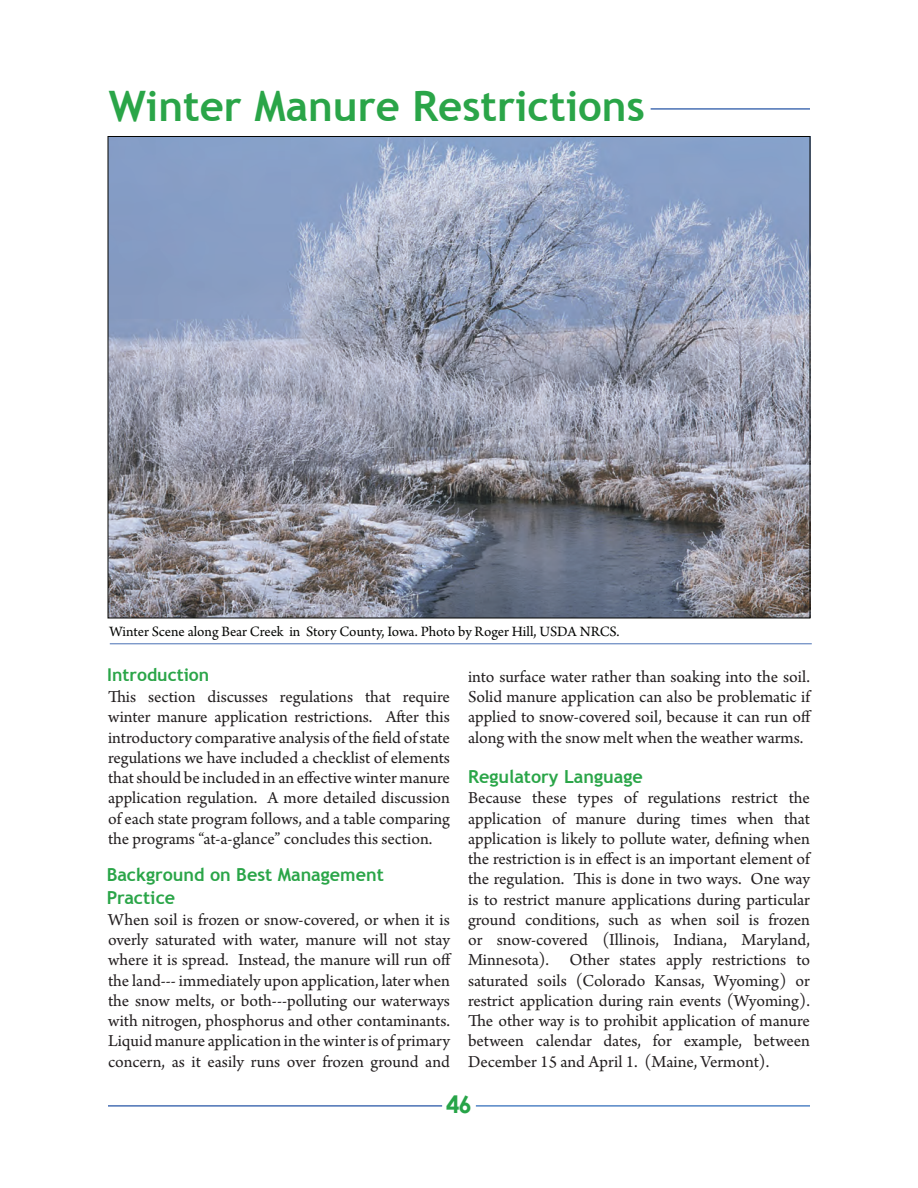
<style>
.page{position:relative;width:918px;height:1188px;background:#fff}
.page>*{position:absolute;margin:0;border:0;box-sizing:border-box;transform-origin:0 0}
.t1{font:700 42px "Trebuchet MS";color:#2aa548}
.t2{font:700 24px "Century Gothic";color:#27a448}
.t3{font:700 18px/23px "Trebuchet MS";color:#2aa548}
.t4{font:17.7px/20.2px "Arno Pro";color:#231f20;text-align:justify}
.t5{font:700 17.7px "Trebuchet MS";color:#2aa548}
.t6{font:15px "Arno Pro";letter-spacing:-.005em;color:#040503}
</style>
<div class="page">
<hr style="left:108px;top:1105px;width:334px;height:2px;background:#4970b4">
<hr style="left:476px;top:1105px;width:334px;height:2px;background:#5385c5">
<hr style="left:651px;top:108px;width:159px;height:2px;background:#4970b4">
<img style="left:110px;top:138px;width:698px;height:478px">
<hr style="left:110px;top:643px;width:702px;height:1px;background:#4970b4">
<h1 class="t1" style="left:109px;top:80px;width:538px">Winter Manure Restrictions</h1>
<p class="t6" style="left:110px;top:623px;width:512px">Winter Scene along Bear Creek in Story County, Iowa. Photo by Roger Hill, USDA NRCS.</p>
<p class="t5" style="left:107px;top:663px;width:104px">Introduction</p>
<p class="t4" style="left:108px;top:687px;width:344px">This section discusses regulations that require winter manure application restrictions. After this introductory comparative analysis of the field of state regulations we have included a checklist of elements that should be included in an effective winter manure application regulation. A more detailed discussion of each state program follows, and a table comparing the programs “at-a-glance” concludes this section.</p>
<p class="t3" style="left:107px;top:863px;width:279px">Background on Best Management<br>Practice</p>
<p class="t4" style="left:108px;top:910px;width:345px">When soil is frozen or snow-covered, or when it is overly saturated with water, manure will not stay where it is spread. Instead, the manure will run off the land--- immediately upon application, later when the snow melts, or both---polluting our waterways with nitrogen, phosphorus and other contaminants.<br>Liquid manure application in the winter is of primary concern, as it easily runs over frozen ground and</p>
<p class="t4" style="left:468px;top:667px;width:345px">into surface water rather than soaking into the soil.<br>Solid manure application can also be problematic if applied to snow-covered soil, because it can run off along with the snow melt when the weather warms.</p>
<p class="t3" style="left:468px;top:765px;width:176px">Regulatory Language</p>
<p class="t4" style="left:468px;top:789px;width:344px">Because these types of regulations restrict the application of manure during times when that application is likely to pollute water, defining when the restriction is in effect is an important element of the regulation. This is done in two ways. One way is to restrict manure applications during particular ground conditions, such as when soil is frozen or snow-covered (Illinois, Indiana, Maryland, Minnesota). Other states apply restrictions to saturated soils (Colorado Kansas, Wyoming) or restrict application during rain events (Wyoming).<br>The other way is to prohibit application of manure between calendar dates, for example, between December 15 and April 1. (Maine, Vermont).</p>
<h2 class="t2" style="left:446px;top:1089px;width:27px">46</h2>
</div>
